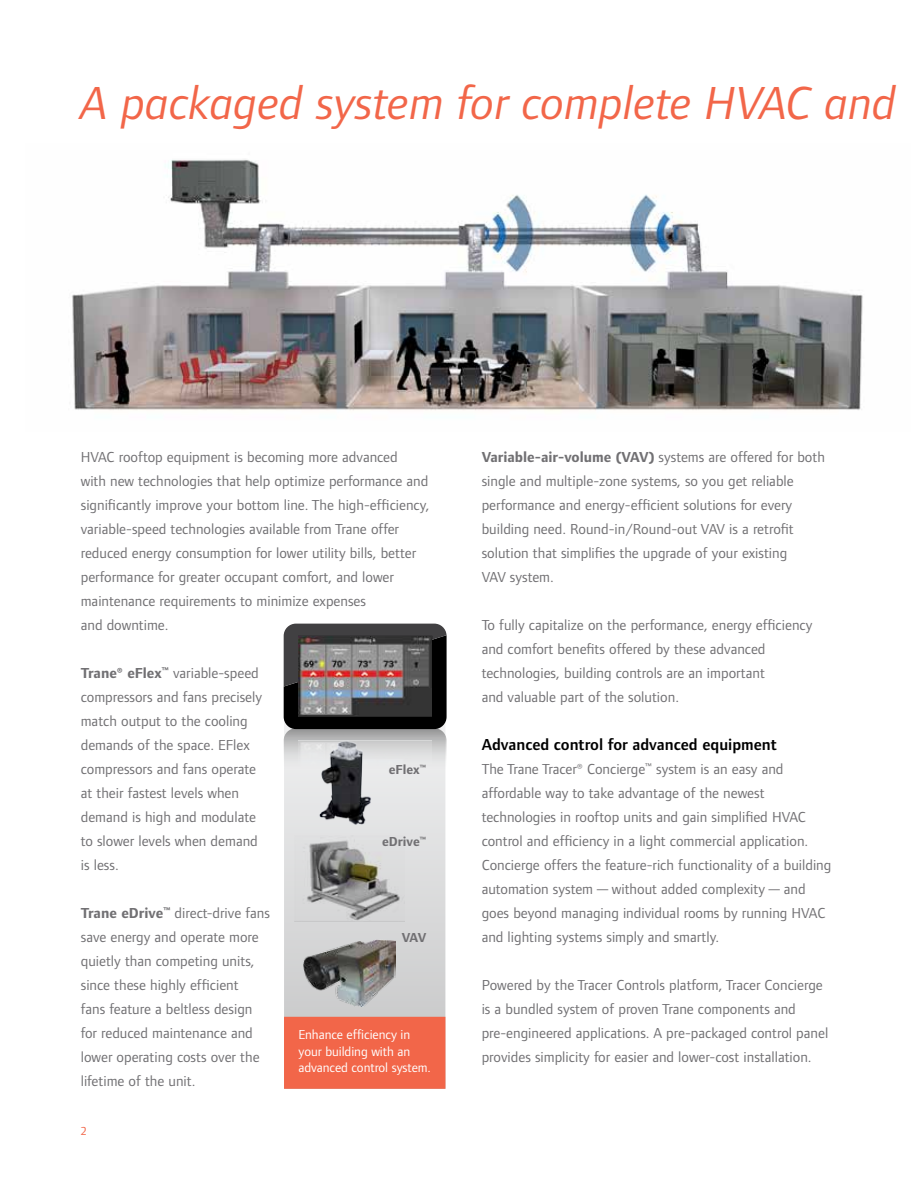
<style>
.page{position:relative;width:918px;height:1188px;background:#fff}
.page>*{position:absolute;margin:0;border:0;box-sizing:border-box;transform-origin:0 0}
.t1{font:italic 48px "Foundry Form Sans";color:#f26649}
.t2{font:16.5px "Foundry Form Sans Demi OSF";color:#000}
.t3{font:15px/24px "Foundry Form Sans";color:#717073}
.t4{font:13.5px/16.2px "Foundry Form Sans";letter-spacing:-.005em;color:#fff}
.t5{font:700 13.5px "Foundry Form Sans";color:#717073}
.t6{font:12px "Foundry Form Sans";color:#f26649}
.s1{font-weight:700}
</style>
<div class="page">
<img style="left:72px;top:159px;width:791px;height:252px">
<svg style="left:284px;top:834px;width:161px;height:183px;background:#d5d5d5"></svg>
<svg style="left:284px;top:624px;width:163px;height:210px;background:#767274"></svg>
<img style="left:299px;top:741px;width:132px;height:80px">
<img style="left:309px;top:735px;width:77px;height:90px">
<img style="left:295px;top:835px;width:109px;height:87px">
<img style="left:304px;top:939px;width:91px;height:67px">
<div style="left:284px;top:1017px;width:161px;height:72px;background:#f26649;border:2px solid #f26649"></div>
<h1 class="t1" style="left:81px;top:76px;width:817px">A packaged system for complete HVAC and</h1>
<p class="t3" style="left:81px;top:445px;width:350px">HVAC rooftop equipment is becoming more advanced<br>with new technologies that help optimize performance and significantly improve your bottom line. The high-efficiency, variable-speed technologies available from Trane offer reduced energy consumption for lower utility bills, better performance for greater occupant comfort, and lower maintenance requirements to minimize expenses<br>and downtime.</p>
<p class="t3" style="left:81px;top:661px;width:183px"><span class="s1">Trane® eFlex</span><sup>™</sup> variable-speed compressors and fans precisely match output to the cooling demands of the space. EFlex compressors and fans operate at their fastest levels when demand is high and modulate to slower levels when demand is less.</p>
<p class="t3" style="left:81px;top:901px;width:191px"><span class="s1">Trane eDrive</span><sup>™</sup> direct-drive fans save energy and operate more quietly than competing units, since these highly efficient<br>fans feature a beltless design for reduced maintenance and lower operating costs over the lifetime of the unit.</p>
<p class="t5" style="left:389px;top:762px;width:39px">eFlex<sup>™</sup></p>
<p class="t5" style="left:382px;top:834px;width:46px">eDrive<sup>™</sup></p>
<p class="t5" style="left:402px;top:930px;width:26px">VAV</p>
<p class="t4" style="left:298px;top:1027px;width:134px">Enhance efficiency in your building with an advanced control system.</p>
<p class="t6" style="left:81px;top:1124px;width:7px">2</p>
<p class="t3" style="left:482px;top:445px;width:345px"><span class="s1">Variable-air-volume (VAV)</span> systems are offered for both single and multiple-zone systems, so you get reliable performance and energy-efficient solutions for every building need. Round-in/Round-out VAV is a retrofit solution that simplifies the upgrade of your existing<br>VAV system.</p>
<p class="t3" style="left:482px;top:613px;width:332px">To fully capitalize on the performance, energy efficiency and comfort benefits offered by these advanced technologies, building controls are an important<br>and valuable part of the solution.</p>
<p class="t2" style="left:482px;top:735px;width:297px">Advanced control for advanced equipment</p>
<p class="t3" style="left:482px;top:757px;width:351px">The Trane Tracer® Concierge<sup>™</sup> system is an easy and affordable way to take advantage of the newest technologies in rooftop units and gain simplified HVAC control and efficiency in a light commercial application.<br>Concierge offers the feature-rich functionality of a building automation system—without added complexity—and goes beyond managing individual rooms by running HVAC and lighting systems simply and smartly.</p>
<p class="t3" style="left:482px;top:973px;width:348px">Powered by the Tracer Controls platform, Tracer Concierge is a bundled system of proven Trane components and pre-engineered applications. A pre-packaged control panel provides simplicity for easier and lower-cost installation.</p>
</div>
